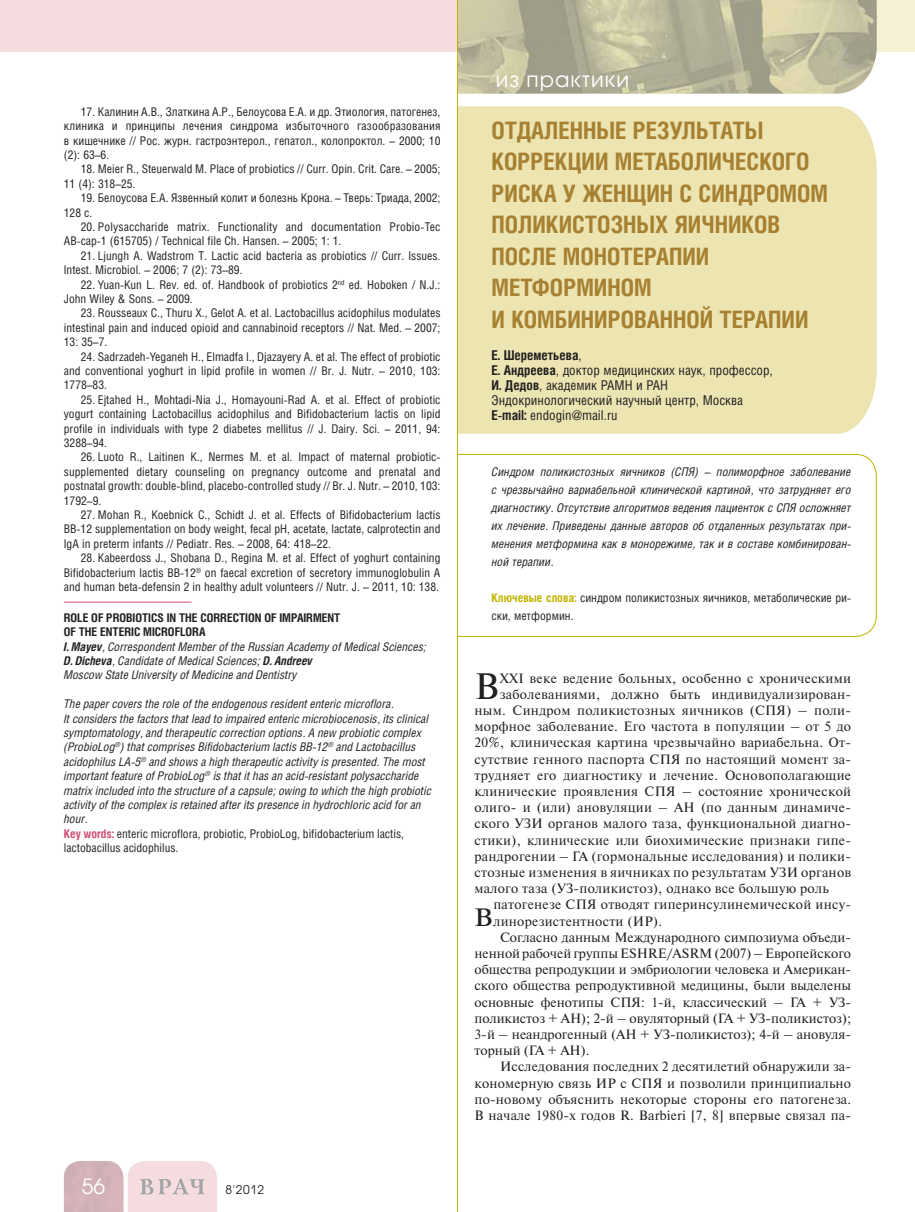
<style>
.page{position:relative;width:915px;height:1212px;background:#fff}
.page>*{position:absolute;margin:0;border:0;box-sizing:border-box;transform-origin:0 0}
.t1{font:36.6px "Newton C";color:#231f20}
.t2{font:700 24px/31.5px "Helios Cond";color:#a78131}
.t3{font:21px "Avant Garde Gothic C";letter-spacing:.05em;color:#fff}
.t4{font:13.5px "Newton C";letter-spacing:.02em;color:#231f20}
.t5{font:13.5px "Newton C";color:#231f20}
.t6{font:13.5px/15px "Helios Cond";color:#231f20}
.t7{font:12px/14.4px "Helios Cond";color:#231f20;text-align:justify}
.t8{font:italic 12px/14.4px "Helios Cond";color:#231f20}
.t9{font:12px "Avant Garde Gothic C";color:#231f20}
.s1{font-weight:700;font-style:normal}
.s2{font-weight:700}
.s3{font-weight:700;font-style:normal;color:#d04e72}
.s4{font-style:normal}
.s5{font-weight:700;color:#c1b400}
</style>
<div class="page">
<div style="left:0;top:0;width:457px;height:51px;background:#f5dddf"></div>
<svg style="left:64px;top:1161px;width:153px;height:51px;background:#e4cccf"></svg>
<hr style="left:64px;top:602px;width:127px;height:1px;background:#d04e72">
<div style="left:457px;top:0;width:457px;height:51px;background:#f5f1d5"></div>
<div style="left:458px;top:106px;width:418px;height:328px;background:#ece5b2"></div>
<svg style="left:458px;top:454px;width:418px;height:183px"></svg>
<svg style="left:458px;top:0;width:378px;height:94px;background:#bab79b"></svg>
<img style="left:836px;top:0;width:40px;height:94px">
<hr style="left:457px;top:0;width:1px;height:1212px;background:#c1b400">
<p class="t7" style="left:64px;top:106px;width:378px;text-indent:17px">17. Калинин А.В., Златкина А.Р., Белоусова Е.А. и др. Этиология, патогенез, клиника и принципы лечения синдрома избыточного газообразования в кишечнике // Рос. журн. гастроэнтерол., гепатол., колопроктол. – 2000; 10 (2): 63–6.</p>
<p class="t7" style="left:64px;top:163px;width:378px;text-indent:17px">18. Meier R., Steuerwald M. Place of probiotics // Curr. Opin. Crit. Care. – 2005;<br>11 (4): 318–25.</p>
<p class="t7" style="left:64px;top:192px;width:378px;text-indent:17px">19. Белоусова Е.А. Язвенный колит и болезнь Крона. – Тверь: Триада, 2002;<br>128 с.</p>
<p class="t7" style="left:64px;top:221px;width:378px;text-indent:17px">20. Polysaccharide matrix. Functionality and documentation Probio-Tec<br>AB-cap-1 (615705) / Technical file Ch. Hansen. – 2005; 1: 1.</p>
<p class="t7" style="left:64px;top:250px;width:378px;text-indent:17px">21. Ljungh A. Wadstrom T. Lactic acid bacteria as probiotics // Сurr. Issues.<br>Intest. Microbiol. – 2006; 7 (2): 73–89.</p>
<p class="t7" style="left:64px;top:278px;width:378px;text-indent:17px">22. Yuan-Kun L. Rev. ed. of. Handbook of probiotics 2<sup>nd</sup> ed. Hoboken / N.J.:<br>John Wiley &amp; Sons. – 2009.</p>
<p class="t7" style="left:64px;top:307px;width:378px;text-indent:17px">23. Rousseaux C., Thuru X., Gelot A. et al. Lactobacillus acidophilus modulates intestinal pain and induced opioid and cannabinoid receptors // Nat. Med. – 2007; 13: 35–7.</p>
<p class="t7" style="left:64px;top:350px;width:378px;text-indent:17px">24. Sadrzadeh-Yeganeh H., Elmadfa I., Djazayery A. et al. The effect of probiotic and conventional yoghurt in lipid profile in women // Br. J. Nutr. – 2010, 103:<br>1778–83.</p>
<p class="t7" style="left:64px;top:394px;width:378px;text-indent:17px">25. Ejtahed H., Mohtadi-Nia J., Homayouni-Rad A. et al. Effect of probiotic yogurt containing Lactobacillus acidophilus and Bifidobacterium lactis on lipid profile in individuals with type 2 diabetes mellitus // J. Dairy. Sci. – 2011, 94:<br>3288–94.</p>
<p class="t7" style="left:64px;top:451px;width:378px;text-indent:17px">26. Luoto R., Laitinen K., Nermes M. et al. Impact of maternal probiotic&shy;supplemented dietary counseling on pregnancy outcome and prenatal and postnatal growth: double-blind, placebo-controlled study // Br. J. Nutr. – 2010, 103:<br>1792–9.</p>
<p class="t7" style="left:64px;top:509px;width:378px;text-indent:17px">27. Mohan R., Koebnick C., Schidt J. et al. Effects of Bifidobacterium lactis BB-12 supplementation on body weight, fecal pH, acetate, lactate, calprotectin and IgA in preterm infants // Pediatr. Res. – 2008, 64: 418–22.</p>
<p class="t7" style="left:64px;top:552px;width:378px;text-indent:17px">28. Kabeerdoss J., Shobana D., Regina M. et al. Effect of yoghurt containing Bifidobacterium lactis BB-12<sup>®</sup> on faecal excretion of secretory immunoglobulin A and human beta-defensin 2 in healthy adult volunteers // Nutr. J. – 2011, 10: 138.</p>
<p class="t8" style="left:64px;top:611px;width:364px"><span class="s1">ROLE OF PROBIOTICS IN THE CORRECTION OF IMPAIRMENT<br>OF THE ENTERIC MICROFLORA<br></span><span class="s2">I. Mayev</span>, Correspondent Member of the Russian Academy of Medical Sciences; <span class="s2">D. Dicheva</span>, Candidate of Medical Sciences; <span class="s2">D. Andreev<br></span>Moscow State University of Medicine and Dentistry</p>
<p class="t8" style="left:64px;top:698px;width:369px">The paper covers the role of the endogenous resident enteric microflora.<br>It considers the factors that lead to impaired enteric microbiocenosis, its clinical symptomatology, and therapeutic correction options. A new probiotic complex (ProbioLog<sup>®</sup>) that comprises Bifidobacterium lactis BB-12<sup>®</sup> and Lactobacillus acidophilus LA-5<sup>®</sup> and shows a high therapeutic activity is presented. The most important feature of ProbioLog<sup>®</sup> is that it has an acid-resistant polysaccharide matrix included into the structure of a capsule; owing to which the high probiotic activity of the complex is retained after its presence in hydrochloric acid for an hour.<br><span class="s3">Key words:</span> <span class="s4">enteric microflora, probiotic, ProbioLog, bifidobacterium lactis, lactobacillus acidophilus.</span></p>
<h3 class="t3" style="left:82px;top:1177px;width:25px">56</h3>
<p class="t9" style="left:225px;top:1184px;width:40px">8'2012</p>
<h3 class="t3" style="left:495px;top:70px;width:135px">из практики</h3>
<h2 class="t2" style="left:491px;top:117px;width:338px">ОТДАЛЕННЫЕ РЕЗУЛЬТАТЫ<br>КОРРЕКЦИИ МЕТАБОЛИЧЕСКОГО<br>РИСКА У ЖЕНЩИН С СИНДРОМОМ<br>ПОЛИКИСТОЗНЫХ ЯИЧНИКОВ<br>ПОСЛЕ МОНОТЕРАПИИ<br>МЕТФОРМИНОМ<br>И КОМБИНИРОВАННОЙ ТЕРАПИИ</h2>
<p class="t6" style="left:491px;top:349px;width:283px"><span class="s2">Е. Шереметьева</span>,<br><span class="s2">Е. Андреева</span>, доктор медицинских наук, профессор, <span class="s2">И. Дедов</span>, академик РАМН и РАН Эндокринологический научный центр, Москва <span class="s2">E-mail:</span> endogin@mail.ru</p>
<p class="t8" style="left:491px;top:464px;width:361px;line-height:18px;text-align:justify">Синдром поликистозных яичников (СПЯ) – полиморфное заболевание с чрезвычайно вариабельной клинической картиной, что затрудняет его диагностику. Отсутствие алгоритмов ведения пациенток с СПЯ осложняет их лечение. Приведены данные авторов об отдаленных результатах при&shy;менения метформина как в монорежиме, так и в составе комбинирован&shy;ной терапии.</p>
<p class="t7" style="left:491px;top:590px;width:361px;line-height:18px"><span class="s5">Ключевые слова:</span> синдром поликистозных яичников, метаболические ри&shy;ски, метформин.</p>
<h1 class="t1" style="left:474px;top:673px;width:26px">В</h1>
<p class="t4" style="left:499px;top:673px;width:352px">XXI веке ведение больных, особенно с хроническими</p>
<p class="t4" style="left:499px;top:689px;width:352px">заболеваниями, должно быть индивидуализирован-</p>
<p class="t4" style="left:474px;top:705px;width:378px">ным. Синдром поликистозных яичников (СПЯ) – поли-</p>
<p class="t4" style="left:474px;top:721px;width:378px">морфное заболевание. Его частота в популяции – от 5 до</p>
<p class="t4" style="left:474px;top:738px;width:378px">20%, клиническая картина чрезвычайно вариабельна. От-</p>
<p class="t4" style="left:474px;top:754px;width:378px">сутствие генного паспорта СПЯ по настоящий момент за-</p>
<p class="t4" style="left:474px;top:770px;width:378px">трудняет его диагностику и лечение. Основополагающие</p>
<p class="t4" style="left:474px;top:786px;width:378px">клинические проявления СПЯ – состояние хронической</p>
<p class="t4" style="left:474px;top:802px;width:378px">олиго- и (или) ановуляции – АН (по данным динамиче-</p>
<p class="t4" style="left:474px;top:819px;width:378px">ского УЗИ органов малого таза, функциональной диагно-</p>
<p class="t4" style="left:474px;top:835px;width:378px">стики), клинические или биохимические признаки гипе-</p>
<p class="t4" style="left:474px;top:851px;width:378px">рандрогении – ГА (гормональные исследования) и полики-</p>
<p class="t4" style="left:474px;top:867px;width:378px">стозные изменения в яичниках по результатам УЗИ органов</p>
<p class="t4" style="left:474px;top:883px;width:355px">малого таза (УЗ-поликистоз), однако все большую роль</p>
<h1 class="t1" style="left:474px;top:899px;width:20px">в</h1>
<p class="t4" style="left:493px;top:900px;width:359px">патогенезе СПЯ отводят гиперинсулинемической инсу-</p>
<p class="t4" style="left:493px;top:916px;width:170px">линорезистентности (ИР).</p>
<p class="t5" style="left:500px;top:932px;width:352px">Согласно данным Международного симпозиума объеди-</p>
<p class="t5" style="left:474px;top:948px;width:378px">ненной рабочей группы ESHRE/ASRM (2007) – Европейского</p>
<p class="t5" style="left:474px;top:964px;width:378px">общества репродукции и эмбриологии человека и Американ-</p>
<p class="t5" style="left:474px;top:981px;width:378px">ского общества репродуктивной медицины, были выделены</p>
<p class="t5" style="left:474px;top:997px;width:378px">основные фенотипы СПЯ: 1-й, классический – ГА + УЗ-</p>
<p class="t5" style="left:474px;top:1013px;width:378px">поликистоз + АН); 2-й – овуляторный (ГА + УЗ-поликистоз);</p>
<p class="t5" style="left:474px;top:1029px;width:378px">3-й – неандрогенный (АН + УЗ-поликистоз); 4-й – ановуля-</p>
<p class="t5" style="left:474px;top:1045px;width:116px">торный (ГА + АН).</p>
<p class="t4" style="left:500px;top:1062px;width:352px">Исследования последних 2 десятилетий обнаружили за-</p>
<p class="t4" style="left:474px;top:1078px;width:378px">кономерную связь ИР с СПЯ и позволили принципиально</p>
<p class="t4" style="left:474px;top:1094px;width:378px">по-новому объяснить некоторые стороны его патогенеза.</p>
<p class="t4" style="left:474px;top:1110px;width:378px">В начале 1980-х годов R. Barbieri [7, 8] впервые связал па-</p>
</div>
